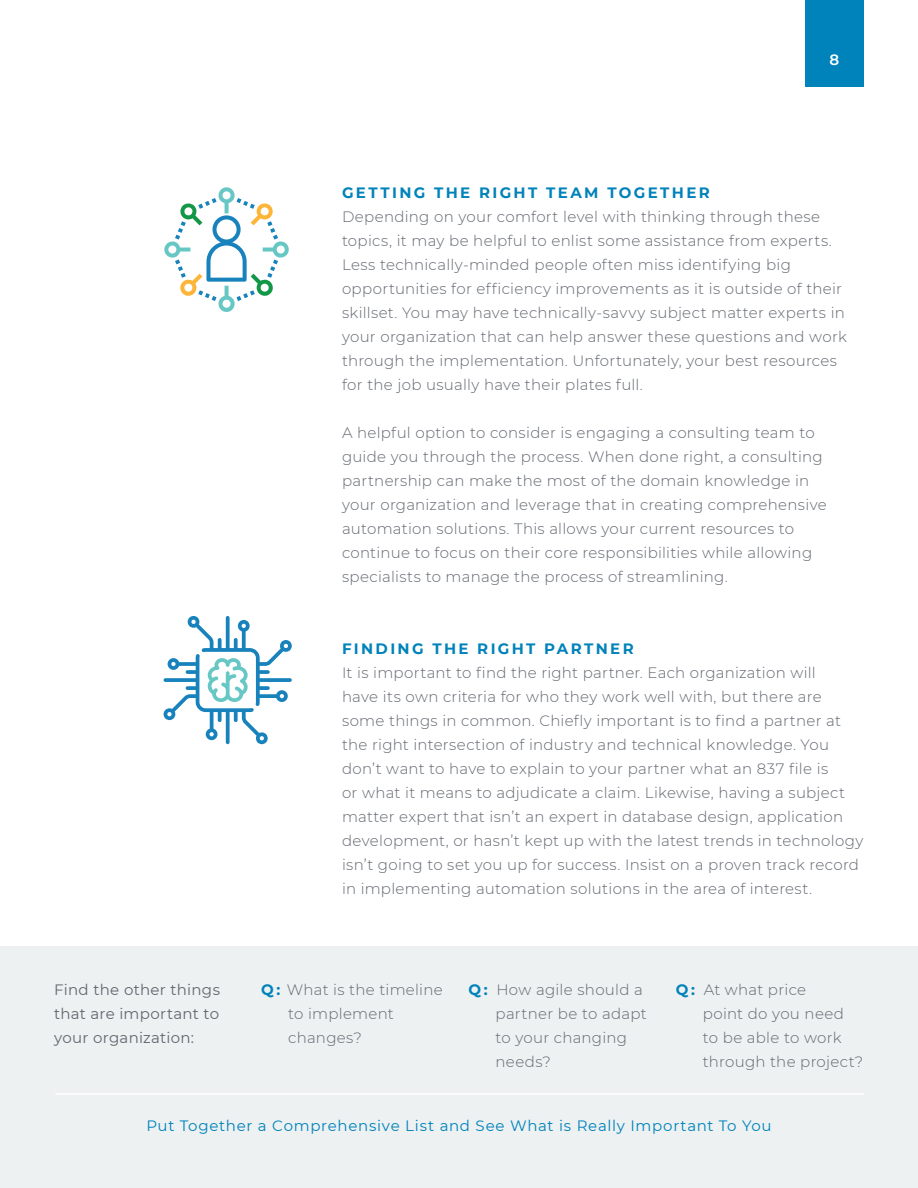
<style>
.page{position:relative;width:918px;height:1188px;background:#fff}
.page>*{position:absolute;margin:0;border:0;box-sizing:border-box;transform-origin:0 0}
.t1{font:300 15px/24px "Montserrat";letter-spacing:.02em;color:#62676f}
.t2{font:15px "Montserrat";letter-spacing:.045em;color:#0082ba}
.t3{font:15px "Montserrat";letter-spacing:.015em;color:#62676f}
.t4{font:700 15px "Montserrat";letter-spacing:.155em;color:#0082ba}
.t5{font:600 15px "Montserrat";color:#fff}
.s1{font-weight:700;color:#0082ba}
</style>
<div class="page">
<div style="left:805px;top:0;width:59px;height:86px;background:#0082ba"></div>
<svg style="left:164px;top:187px;width:125px;height:125px"></svg>
<svg style="left:164px;top:616px;width:128px;height:128px"></svg>
<div style="left:0;top:946px;width:918px;height:242px;background:#edf1f2"></div>
<hr style="left:55px;top:1093px;width:809px;height:2px;background:#fff">
<p class="t5" style="left:830px;top:49px;width:11px">8</p>
<p class="t4" style="left:342px;top:181px;width:369px">GETTING THE RIGHT TEAM TOGETHER</p>
<p class="t1" style="left:342px;top:204px;width:507px">Depending on your comfort level with thinking through these topics, it may be helpful to enlist some assistance from experts.<br>Less technically-minded people often miss identifying big opportunities for efficiency improvements as it is outside of their skillset. You may have technically-savvy subject matter experts in your organization that can help answer these questions and work through the implementation. Unfortunately, your best resources for the job usually have their plates full.</p>
<p class="t1" style="left:342px;top:420px;width:486px">A helpful option to consider is engaging a consulting team to guide you through the process. When done right, a consulting partnership can make the most of the domain knowledge in your organization and leverage that in creating comprehensive automation solutions. This allows your current resources to continue to focus on their core responsibilities while allowing specialists to manage the process of streamlining.</p>
<p class="t3" style="left:54px;top:979px;width:168px">Find the other things</p>
<p class="t3" style="left:54px;top:1003px;width:167px">that are important to</p>
<p class="t3" style="left:54px;top:1027px;width:142px">your organization:</p>
<p class="t4" style="left:342px;top:637px;width:293px">FINDING THE RIGHT PARTNER</p>
<p class="t1" style="left:342px;top:660px;width:523px">It is important to find the right partner. Each organization will<br>have its own criteria for who they work well with, but there are some things in common. Chiefly important is to find a partner at the right intersection of industry and technical knowledge. You don’t want to have to explain to your partner what an 837 file is<br>or what it means to adjudicate a claim. Likewise, having a subject matter expert that isn’t an expert in database design, application development, or hasn’t kept up with the latest trends in technology isn’t going to set you up for success. Insist on a proven track record in implementing automation solutions in the area of interest.</p>
<p class="t1" style="left:261px;top:977px;width:183px"><span class="s1">Q :</span> What is the timeline</p>
<p class="t1" style="left:288px;top:1001px;width:107px">to implement changes?</p>
<p class="t1" style="left:469px;top:977px;width:176px"><span class="s1">Q:</span> How agile should a</p>
<p class="t1" style="left:496px;top:1001px;width:153px">partner be to adapt to your changing needs?</p>
<p class="t1" style="left:676px;top:977px;width:132px"><span class="s1">Q:</span> At what price</p>
<p class="t1" style="left:703px;top:1001px;width:143px">point do you need</p>
<p class="t1" style="left:703px;top:1025px;width:162px">to be able to work through the project?</p>
<p class="t2" style="left:146px;top:1116px;width:627px">Put Together a Comprehensive List and See What is Really Important To You</p>
</div>
